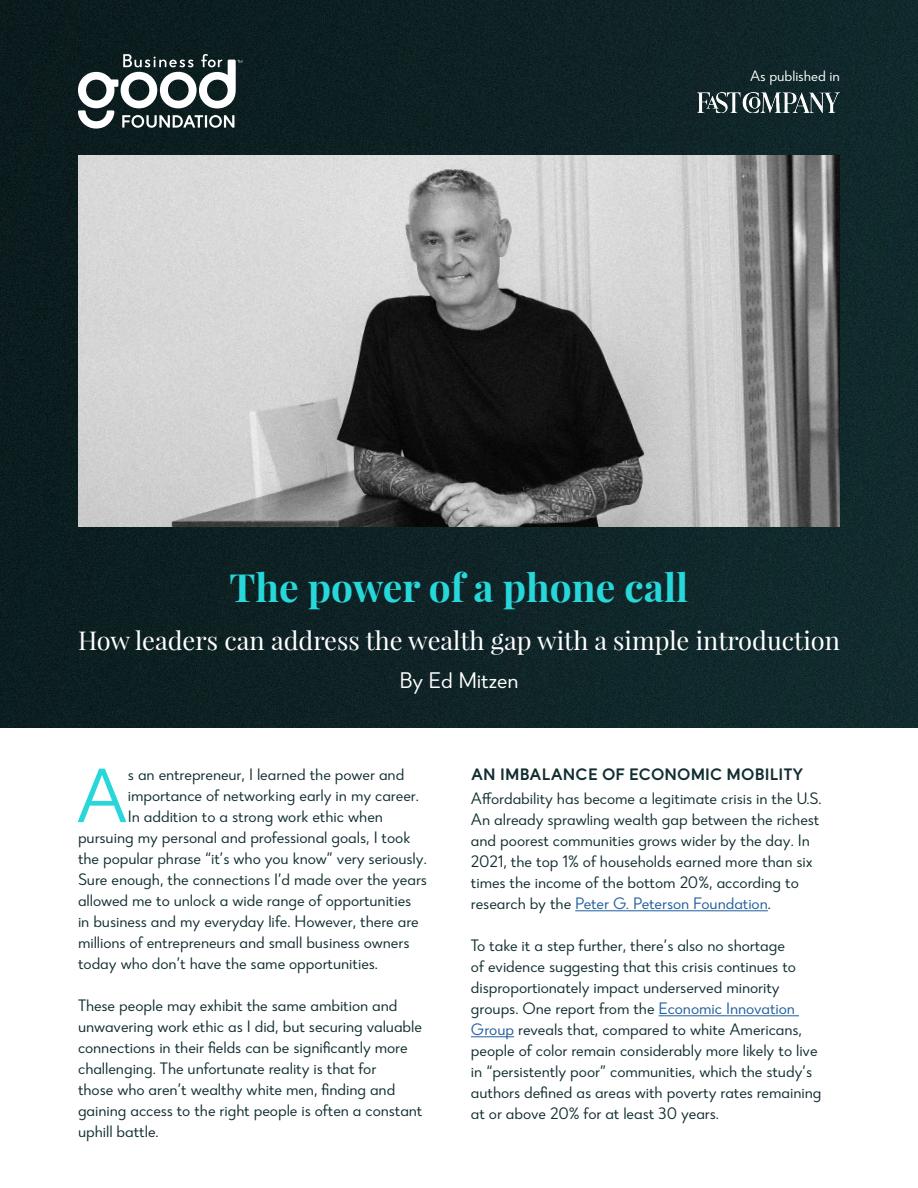
<style>
.page{position:relative;width:918px;height:1188px;background:#fff}
.page>*{position:absolute;margin:0;border:0;box-sizing:border-box;transform-origin:0 0}
.t1{font:76.5px "Narin";color:#27d7d9}
.t2{font:700 39px "Playfair Display";color:#27d7d9}
.t3{font:25.5px "Playfair Display";color:#fff}
.t4{font:22.5px "Narin";letter-spacing:-.005em;color:#fff}
.t5{font:16.5px/21px "Narin";letter-spacing:-.005em;color:#122e31}
.t6{font:700 16.5px "Narin";letter-spacing:.01em;color:#122e31}
.t7{font:15px "Narin";letter-spacing:-.005em;color:#fff}
.s1{color:#215e9e}
</style>
<div class="page">
<img style="left:0;top:0;width:918px;height:727px">
<svg style="left:78px;top:54px;width:164px;height:75px"></svg>
<hr style="left:575px;top:910px;width:193px;height:1px;background:#215e9e">
<hr style="left:659px;top:1015px;width:140px;height:1px;background:#215e9e">
<hr style="left:471px;top:1036px;width:43px;height:1px;background:#215e9e">
<img style="left:698px;top:92px;width:142px;height:20px">
<img style="left:78px;top:155px;width:762px;height:372px">
<p class="t7" style="left:750px;top:66px;width:91px">As published in</p>
<h2 class="t2" style="left:230px;top:563px;width:460px">The power of a phone call</h2>
<h3 class="t3" style="left:78px;top:625px;width:763px">How leaders can address the wealth gap with a simple introduction</h3>
<h3 class="t4" style="left:399px;top:664px;width:121px">By Ed Mitzen</h3>
<h1 class="t1" style="left:76px;top:742px;width:53px">A</h1>
<p class="t5" style="left:128px;top:764px;width:278px">s an entrepreneur, I learned the power and</p>
<p class="t5" style="left:128px;top:785px;width:293px">importance of networking early in my career.</p>
<p class="t5" style="left:128px;top:806px;width:257px">In addition to a strong work ethic when</p>
<p class="t5" style="left:78px;top:827px;width:334px">pursuing my personal and professional goals, I took</p>
<p class="t5" style="left:78px;top:848px;width:350px">the popular phrase “it’s who you know” very seriously.</p>
<p class="t5" style="left:78px;top:869px;width:351px">Sure enough, the connections I’d made over the years</p>
<p class="t5" style="left:78px;top:890px;width:335px">allowed me to unlock a wide range of opportunities</p>
<p class="t5" style="left:78px;top:911px;width:342px">in business and my everyday life. However, there are</p>
<p class="t5" style="left:78px;top:932px;width:333px">millions of entrepreneurs and small business owners</p>
<p class="t5" style="left:78px;top:953px;width:302px">today who don’t have the same opportunities.</p>
<p class="t5" style="left:78px;top:995px;width:346px">These people may exhibit the same ambition and unwavering work ethic as I did, but securing valuable connections in their fields can be significantly more challenging. The unfortunate reality is that for<br>those who aren’t wealthy white men, finding and gaining access to the right people is often a constant uphill battle.</p>
<p class="t6" style="left:471px;top:763px;width:334px">AN IMBALANCE OF ECONOMIC MOBILITY</p>
<p class="t5" style="left:471px;top:788px;width:352px">Affordability has become a legitimate crisis in the U.S.<br>An already sprawling wealth gap between the richest and poorest communities grows wider by the day. In 2021, the top 1% of households earned more than six times the income of the bottom 20%, according to research by the <span class="s1">Peter G. Peterson Foundation</span>.</p>
<p class="t5" style="left:471px;top:935px;width:352px">To take it a step further, there’s also no shortage<br>of evidence suggesting that this crisis continues to disproportionately impact underserved minority groups. One report from the <span class="s1">Economic Innovation Group</span> reveals that, compared to white Americans, people of color remain considerably more likely to live in “persistently poor” communities, which the study’s authors defined as areas with poverty rates remaining at or above 20% for at least 30 years.</p>
</div>
